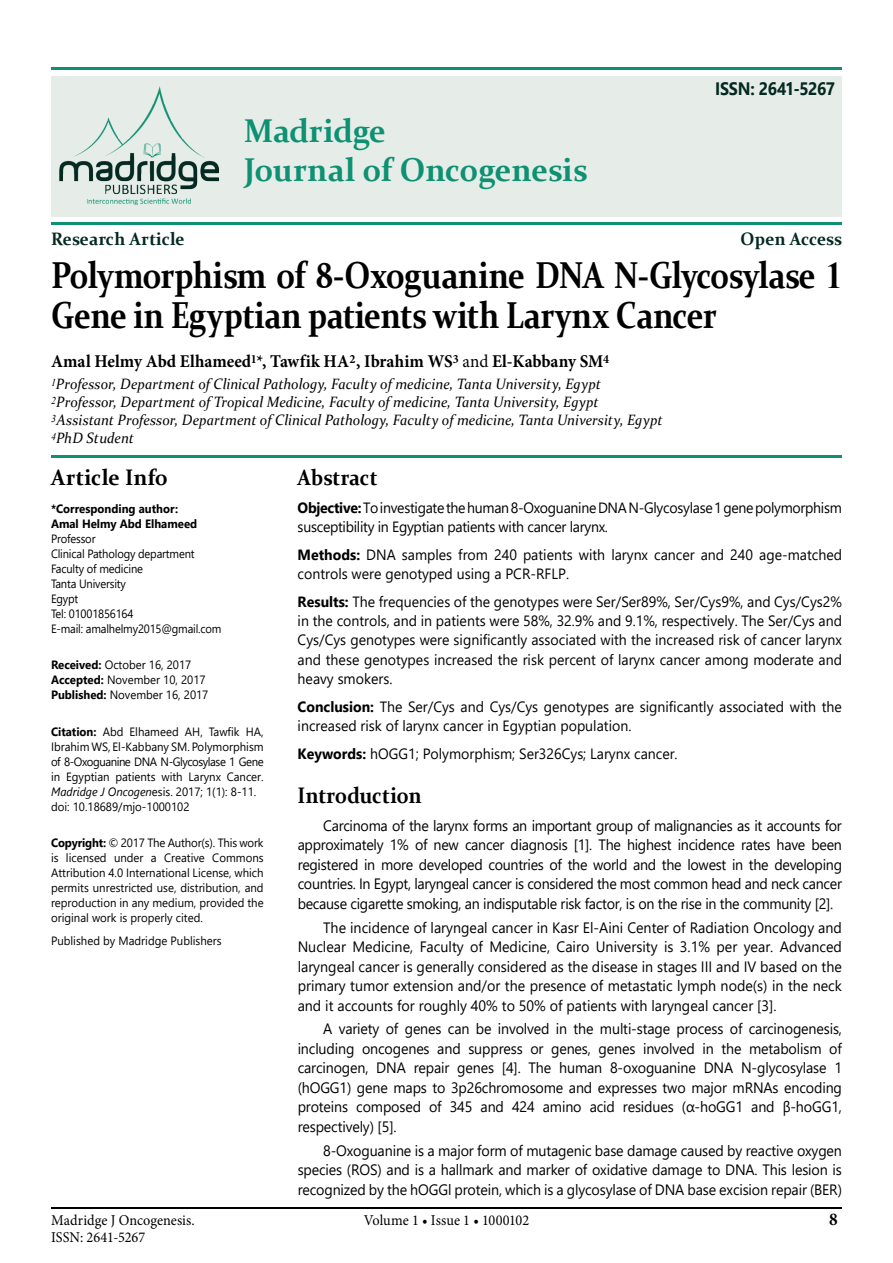
<style>
.page{position:relative;width:893px;height:1263px;background:#fff}
.page>*{position:absolute;margin:0;border:0;box-sizing:border-box;transform-origin:0 0}
.t1{font:700 37.5px/40.5px "Constantia";letter-spacing:-.015em;color:#000;scale:.85 1}
.t2{font:700 33px/39px "Constantia";letter-spacing:-.005em;color:#0e9172;scale:.95 1}
.t3{font:700 22.5px "Constantia";letter-spacing:.005em;color:#000;scale:.9 1}
.t4{font:700 22.5px "Constantia";letter-spacing:.005em;color:#000;scale:.95 1}
.t5{font:700 22.35px "Constantia";letter-spacing:.005em;color:#000;scale:.9 1}
.t6{font:700 18px "Minion Pro";letter-spacing:.005em;color:#000;scale:.95 1}
.t7{font:700 18px "Constantia";color:#032920;scale:.95 1}
.t8{font:700 18px "Segoe UI";letter-spacing:-.03em;color:#032920;scale:.9 1}
.t9{font:15px/19.5px "Segoe UI";letter-spacing:-.01em;color:#000;text-align:justify;scale:.95 1}
.t10{font:italic 15px/18px "Constantia";color:#000;scale:.95 1}
.t11{font:15px "Minion Pro";color:#000;scale:.95 1}
.t12{font:14.85px/19.4px "Segoe UI";color:#000;scale:.95 1}
.t13{font:14.85px/19.4px "Segoe UI";letter-spacing:-.02em;color:#000;scale:.95 1}
.t14{font:12px/15px "Segoe UI";color:#000;scale:.95 1}
.t15{font:12px/15px "Segoe UI";color:#000;scale:.93 1}
.t16{font:700 12px/15px "Segoe UI";color:#000;scale:.95 1}
.s1{font-family:"Times New Roman"}
.s2{font-weight:400}
.s3{font-weight:700}
.s4{font-style:italic}
</style>
<div class="page">
<hr style="left:51px;top:1208px;width:791px;height:1px;background:#000">
<div style="left:51px;top:76px;width:791px;height:140px;background:#e6ede9"></div>
<hr style="left:51px;top:455px;width:791px;height:2px;background:#0e9172">
<hr style="left:51px;top:68px;width:791px;height:2px;background:#0e9172">
<img style="left:59px;top:86px;width:160px;height:120px">
<hr style="left:51px;top:223px;width:791px;height:2px;background:#0e9172">
<h2 class="t2" style="left:244px;top:109px;width:363px">Madridge<br>Journal of Oncogenesis</h2>
<p class="t8" style="left:715px;top:71px;width:135px">ISSN: 2641-5267</p>
<p class="t7" style="left:51px;top:226px;width:142px">Research Article</p>
<p class="t7" style="left:741px;top:226px;width:108px">Open Access</p>
<h1 class="t1" style="left:51px;top:253px;width:932px">Polymorphism of 8-Oxoguanine DNA N-Glycosylase <span class="s1">1<br></span>Gene in Egyptian patients with Larynx Cancer</h1>
<p class="t6" style="left:51px;top:348px;width:589px">Amal Helmy Abd Elhameed<sup>1</sup>*, Tawfik HA<sup>2</sup>, Ibrahim WS<sup>3</sup> <span class="s2">and</span> El-Kabbany SM<sup>4</sup></p>
<p class="t10" style="left:51px;top:374px;width:645px"><sup>1</sup>Professor, Department of Clinical Pathology, Faculty of medicine, Tanta University, Egypt <sup>2</sup>Professor, Department of Tropical Medicine, Faculty of medicine, Tanta University, Egypt <sup>3</sup>Assistant Professor, Department of Clinical Pathology, Faculty of medicine, Tanta University, Egypt <sup>4</sup>PhD Student</p>
<h3 class="t4" style="left:51px;top:462px;width:125px">Article Info</h3>
<p class="t16" style="left:51px;top:500px;width:155px">*Corresponding author:<br>Amal Helmy Abd Elhameed</p>
<p class="t15" style="left:51px;top:530px;width:185px">Professor<br>Clinical Pathology department<br>Faculty of medicine<br>Tanta University<br>Egypt<br>Tel: 01001856164<br>E-mail: amalhelmy2015@gmail.com</p>
<p class="t14" style="left:51px;top:656px;width:167px"><span class="s3">Received:</span> October 16, 2017<br><span class="s3">Accepted:</span> November 10, 2017<br><span class="s3">Published:</span> November 16, 2017</p>
<p class="t14" style="left:51px;top:723px;width:225px"><span class="s3">Citation:</span> Abd Elhameed AH, Tawfik HA, Ibrahim WS, El-Kabbany SM. Polymorphism of 8-Oxoguanine DNA N-Glycosylase 1 Gene in Egyptian patients with Larynx Cancer.<br><span class="s4">Madridge J Oncogen</span>esis. 2017; 1(1): 8-11. doi: 10.18689/mjo-1000102</p>
<p class="t14" style="left:51px;top:834px;width:225px;text-align:justify"><span class="s3">Copyright:</span> © 2017 The Author(s). This work is licensed under a Creative Commons Attribution 4.0 International License, which permits unrestricted use, distribution, and reproduction in any medium, provided the original work is properly cited.</p>
<p class="t14" style="left:51px;top:932px;width:181px">Published by Madridge Publishers</p>
<h3 class="t5" style="left:298px;top:462px;width:90px">Abstract</h3>
<p class="t13" style="left:298px;top:496px;width:574px"><span class="s3">Objective:</span> To investigate the human 8-Oxoguanine DNA N-Glycosylase 1 gene polymorphism susceptibility in Egyptian patients with cancer larynx.</p>
<p class="t12" style="left:298px;top:543px;width:574px"><span class="s3">Methods:</span> DNA samples from 240 patients with larynx cancer and 240 age-matched controls were genotyped using a PCR-RFLP.</p>
<p class="t12" style="left:298px;top:591px;width:575px;text-align:justify"><span class="s3">Results:</span> The frequencies of the genotypes were Ser/Ser89%, Ser/Cys9%, and Cys/Cys2% in the controls, and in patients were 58%, 32.9% and 9.1%, respectively. The Ser/Cys and Cys/Cys genotypes were significantly associated with the increased risk of cancer larynx and these genotypes increased the risk percent of larynx cancer among moderate and heavy smokers.</p>
<p class="t12" style="left:298px;top:695px;width:574px"><span class="s3">Conclusion:</span> The Ser/Cys and Cys/Cys genotypes are significantly associated with the increased risk of larynx cancer in Egyptian population.</p>
<p class="t12" style="left:298px;top:743px;width:402px"><span class="s3">Keywords:</span> hOGG1; Polymorphism; Ser326Cys; Larynx cancer.</p>
<h3 class="t3" style="left:298px;top:780px;width:139px">Introduction</h3>
<p class="t9" style="left:298px;top:814px;width:574px;text-indent:26px">Carcinoma of the larynx forms an important group of malignancies as it accounts for approximately 1% of new cancer diagnosis [1]. The highest incidence rates have been registered in more developed countries of the world and the lowest in the developing countries. In Egypt, laryngeal cancer is considered the most common head and neck cancer because cigarette smoking, an indisputable risk factor, is on the rise in the community [2].</p>
<p class="t9" style="left:298px;top:916px;width:574px;text-indent:26px">The incidence of laryngeal cancer in Kasr El-Aini Center of Radiation Oncology and Nuclear Medicine, Faculty of Medicine, Cairo University is 3.1% per year. Advanced laryngeal cancer is generally considered as the disease in stages III and IV based on the primary tumor extension and/or the presence of metastatic lymph node(s) in the neck and it accounts for roughly 40% to 50% of patients with laryngeal cancer [3].</p>
<p class="t9" style="left:298px;top:1018px;width:574px;text-indent:26px">A variety of genes can be involved in the multi-stage process of carcinogenesis, including oncogenes and suppress or genes, genes involved in the metabolism of carcinogen, DNA repair genes [4]. The human 8-oxoguanine DNA N-glycosylase 1 (hOGG1) gene maps to 3p26chromosome and expresses two major mRNAs encoding proteins composed of 345 and 424 amino acid residues (α-hoGG1 and β-hoGG1, respectively) [5].</p>
<p class="t9" style="left:298px;top:1139px;width:574px;text-indent:26px">8-Oxoguanine is a major form of mutagenic base damage caused by reactive oxygen species (ROS) and is a hallmark and marker of oxidative damage to DNA. This lesion is recognized by the hOGGl protein, which is a glycosylase of DNA base excision repair (BER)</p>
<p class="t11" style="left:51px;top:1210px;width:153px">Madridge J Oncogenesis.</p>
<p class="t6" style="left:829px;top:1206px;width:11px">8</p>
<p class="t11" style="left:51px;top:1227px;width:101px">ISSN: 2641-5267</p>
<p class="t11" style="left:364px;top:1210px;width:176px">Volume 1 • Issue 1 • 1000102</p>
</div>
